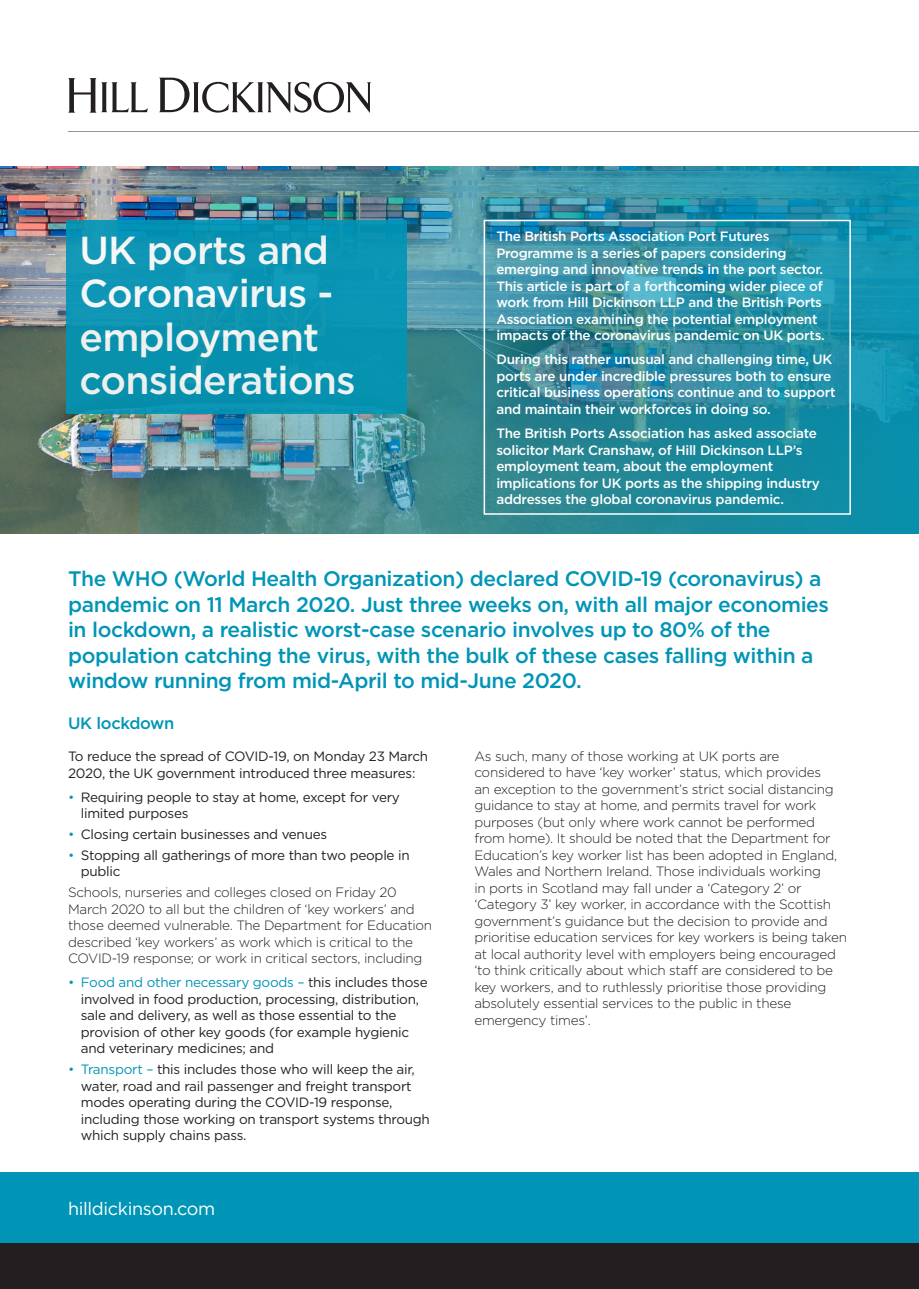
<style>
.page{position:relative;width:919px;height:1289px;background:#fff}
.page>*{position:absolute;margin:0;border:0;box-sizing:border-box;transform-origin:0 0}
.t1{font:500 39px/43.5px "Gotham";letter-spacing:-.02em;color:#fff}
.t2{font:500 21px/25.5px "Gotham";letter-spacing:-.02em;color:#0095b6}
.t3{font:18px "Gotham";letter-spacing:-.02em;color:#fff}
.t4{font:500 16.5px "Gotham";letter-spacing:-.02em;color:#0095b6}
.Body_copy__white{font:300 13.5px/16.5px "Gotham";letter-spacing:-.02em;color:#231f20}
.Body_copy__white-2{font:500 13.5px/16.5px "Gotham";letter-spacing:-.02em;color:#fff}
.t5{font:13.5px/16.5px "Gotham";letter-spacing:-.02em;color:#231f20}
.s1{font-weight:300;color:#0095b6}
.s2{color:#0095b6}
</style>
<div class="page">
<hr style="left:68px;top:131px;width:850px;height:1px;background:#939598">
<svg style="left:68px;top:78px;width:303px;height:35px"></svg>
<div style="left:0;top:1171px;width:918px;height:72px;background:#0095b6"></div>
<img style="left:0;top:166px;width:140px;height:368px">
<img style="left:140px;top:166px;width:778px;height:368px">
<div style="left:67px;top:220px;width:340px;height:194px;background:#0993b1"></div>
<div style="left:0;top:1243px;width:918px;height:45px;background:#231f20"></div>
<div style="left:483px;top:220px;width:367px;height:294px;border:2px solid #fff"></div>
<h1 class="t1" style="left:80px;top:228px;width:278px">UK ports and<br>Coronavirus - employment considerations</h1>
<p class="Body_copy__white-2" style="left:496px;top:228px;width:330px">The British Ports Association Port Futures Programme is a series of papers considering emerging and innovative trends in the port sector.<br>This article is part of a forthcoming wider piece of work from Hill Dickinson LLP and the British Ports Association examining the potential employment impacts of the coronavirus pandemic on UK ports.</p>
<p class="Body_copy__white-2" style="left:496px;top:351px;width:340px">During this rather unusual and challenging time, UK ports are under incredible pressures both to ensure critical business operations continue and to support and maintain their workforces in doing so.</p>
<p class="Body_copy__white-2" style="left:496px;top:425px;width:325px">The British Ports Association has asked associate solicitor Mark Cranshaw, of Hill Dickinson LLP’s employment team, about the employment implications for UK ports as the shipping industry addresses the global coronavirus pandemic.</p>
<p class="t2" style="left:68px;top:565px;width:762px">The WHO (World Health Organization) declared COVID-19 (coronavirus) a pandemic on 11 March 2020. Just three weeks on, with all major economies in lockdown, a realistic worst-case scenario involves up to 80% of the population catching the virus, with the bulk of these cases falling within a window running from mid-April to mid-June 2020.</p>
<p class="t4" style="left:68px;top:712px;width:108px">UK lockdown</p>
<p class="t5" style="left:68px;top:747px;width:361px">To reduce the spread of COVID-19, on Monday 23 March<br>2020, the UK government introduced three measures:</p>
<p class="t5" style="left:81px;top:788px;width:320px;text-indent:-13px"><span class="s1">•</span> Requiring people to stay at home, except for very limited purposes</p>
<p class="t5" style="left:68px;top:825px;width:260px"><span class="s1">•</span> Closing certain businesses and venues</p>
<p class="t5" style="left:81px;top:846px;width:330px;text-indent:-13px"><span class="s1">•</span> Stopping all gatherings of more than two people in public</p>
<p class="Body_copy__white" style="left:68px;top:883px;width:365px">Schools, nurseries and colleges closed on Friday 20<br>March 2020 to all but the children of ‘key workers’ and those deemed vulnerable. The Department for Education described ‘key workers’ as work which is critical to the COVID-19 response; or work in critical sectors, including</p>
<p class="t5" style="left:81px;top:974px;width:348px;text-indent:-13px"><span class="s1">•</span> <span class="s2">Food and other necessary goods –</span> this includes those involved in food production, processing, distribution, sale and delivery, as well as those essential to the provision of other key goods (for example hygienic and veterinary medicines; and</p>
<p class="t5" style="left:81px;top:1060px;width:350px;text-indent:-13px"><span class="s1">•</span> <span class="s2">Transport –</span> this includes those who will keep the air, water, road and rail passenger and freight transport modes operating during the COVID-19 response, including those working on transport systems through which supply chains pass.</p>
<p class="t3" style="left:68px;top:1197px;width:149px">hilldickinson.com</p>
<p class="Body_copy__white" style="left:474px;top:747px;width:374px">As such, many of those working at UK ports are considered to have ‘key worker’ status, which provides<br>an exception to the government’s strict social distancing guidance to stay at home, and permits travel for work purposes (but only where work cannot be performed from home). It should be noted that the Department for Education’s key worker list has been adopted in England, Wales and Northern Ireland. Those individuals working<br>in ports in Scotland may fall under a ‘Category 2’ or ‘Category 3’ key worker, in accordance with the Scottish government’s guidance but the decision to provide and prioritise education services for key workers is being taken at local authority level with employers being encouraged ‘to think critically about which staff are considered to be key workers, and to ruthlessly prioritise those providing absolutely essential services to the public in these emergency times’.</p>
</div>
